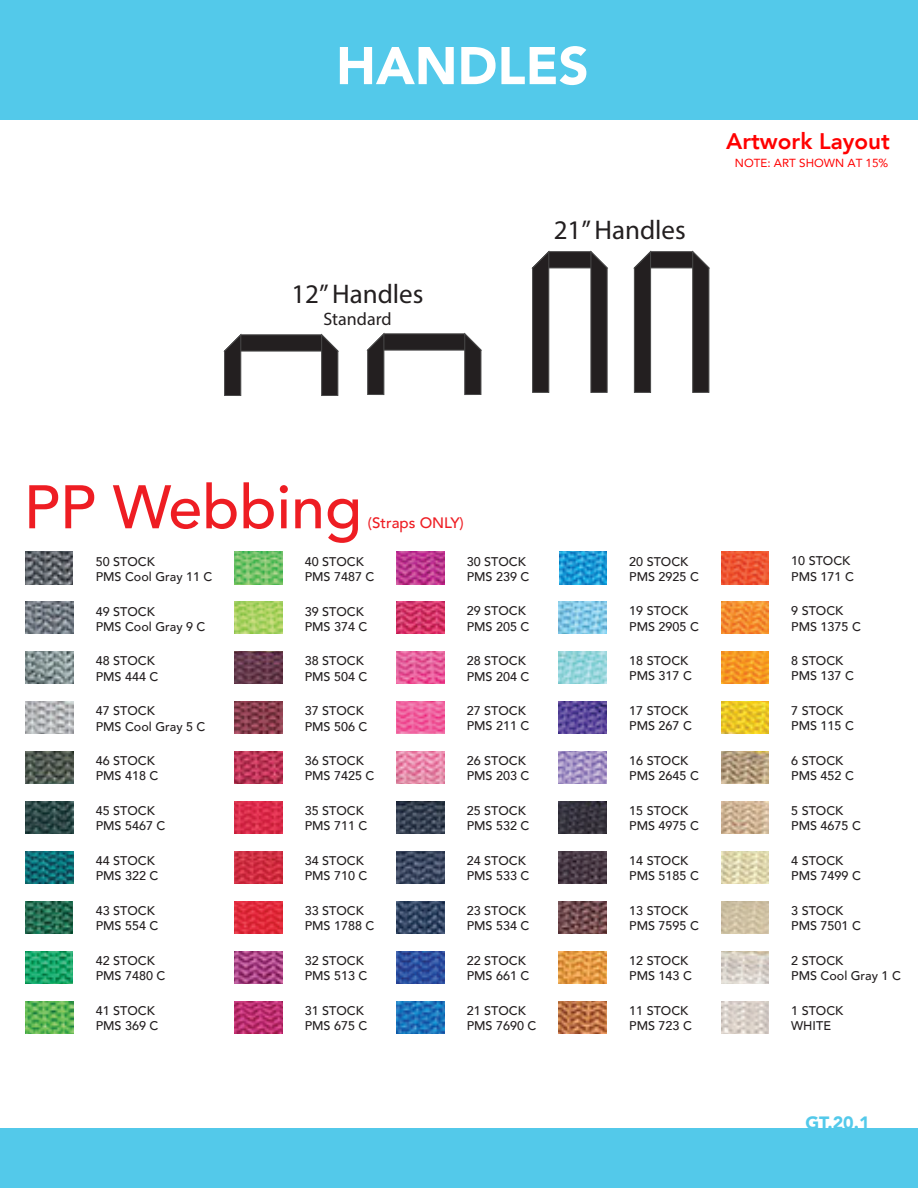
<style>
.page{position:relative;width:918px;height:1188px;background:#fff}
.page>*{position:absolute;margin:0;border:0;box-sizing:border-box;transform-origin:0 0}
.t1{font:500 60.75px "Avenir";color:#ee1d23}
.t2{font:900 52.5px "Avenir";color:#fff}
.t3{font:27px "Myriad Pro";color:#231f20}
.t4{font:800 22.5px "Avenir";color:#f00}
.t5{font:18px "Myriad Pro";color:#231f20}
.t6{font:900 17.85px "Avenir";color:#53c9ea}
.t7{font:500 15.15px "Avenir";color:#ee1d23}
.t8{font:500 12.6px/15.1px "Avenir";color:#231f20}
.t9{font:11.7px "Avenir";color:#f00}
</style>
<div class="page">
<svg style="left:634px;top:251px;width:75px;height:142px"></svg>
<svg style="left:532px;top:251px;width:76px;height:142px"></svg>
<img style="left:26px;top:602px;width:47px;height:32px">
<img style="left:26px;top:652px;width:47px;height:32px">
<img style="left:25px;top:552px;width:48px;height:32px">
<img style="left:26px;top:702px;width:47px;height:32px">
<img style="left:26px;top:752px;width:47px;height:32px">
<img style="left:25px;top:802px;width:48px;height:32px">
<img style="left:25px;top:852px;width:48px;height:32px">
<img style="left:25px;top:902px;width:48px;height:32px">
<img style="left:25px;top:952px;width:48px;height:32px">
<img style="left:26px;top:1001px;width:47px;height:33px">
<img style="left:235px;top:552px;width:47px;height:32px">
<img style="left:235px;top:602px;width:47px;height:32px">
<img style="left:235px;top:652px;width:47px;height:32px">
<img style="left:235px;top:702px;width:47px;height:32px">
<img style="left:235px;top:752px;width:47px;height:32px">
<img style="left:235px;top:802px;width:47px;height:32px">
<img style="left:235px;top:852px;width:47px;height:32px">
<img style="left:235px;top:902px;width:47px;height:32px">
<img style="left:235px;top:952px;width:47px;height:32px">
<img style="left:235px;top:1001px;width:47px;height:33px">
<img style="left:397px;top:552px;width:47px;height:32px">
<img style="left:397px;top:602px;width:47px;height:32px">
<img style="left:397px;top:652px;width:47px;height:32px">
<img style="left:397px;top:702px;width:47px;height:32px">
<img style="left:397px;top:752px;width:47px;height:32px">
<img style="left:397px;top:802px;width:47px;height:32px">
<img style="left:397px;top:852px;width:47px;height:32px">
<img style="left:397px;top:902px;width:47px;height:32px">
<img style="left:397px;top:952px;width:47px;height:32px">
<img style="left:397px;top:1001px;width:47px;height:33px">
<img style="left:559px;top:552px;width:48px;height:32px">
<img style="left:559px;top:602px;width:47px;height:32px">
<img style="left:559px;top:652px;width:47px;height:32px">
<img style="left:559px;top:702px;width:47px;height:32px">
<img style="left:559px;top:752px;width:47px;height:32px">
<img style="left:559px;top:802px;width:47px;height:32px">
<img style="left:559px;top:852px;width:47px;height:32px">
<img style="left:559px;top:902px;width:47px;height:32px">
<img style="left:559px;top:952px;width:47px;height:32px">
<img style="left:559px;top:1001px;width:47px;height:33px">
<img style="left:721px;top:552px;width:48px;height:32px">
<img style="left:721px;top:602px;width:48px;height:32px">
<img style="left:721px;top:652px;width:48px;height:32px">
<img style="left:721px;top:702px;width:48px;height:32px">
<img style="left:721px;top:752px;width:48px;height:32px">
<img style="left:721px;top:802px;width:48px;height:32px">
<img style="left:721px;top:852px;width:48px;height:32px">
<img style="left:721px;top:902px;width:48px;height:32px">
<img style="left:721px;top:952px;width:48px;height:32px">
<img style="left:721px;top:1001px;width:48px;height:33px">
<svg style="left:367px;top:333px;width:114px;height:62px"></svg>
<svg style="left:224px;top:334px;width:114px;height:62px"></svg>
<div style="left:0;top:1129px;width:918px;height:59px;background:#53c9ea"></div>
<div style="left:0;top:0;width:918px;height:119px;background:#53c9ea"></div>
<h2 class="t2" style="left:336px;top:35px;width:254px">HANDLES</h2>
<h3 class="t3" style="left:291px;top:278px;width:134px">12” Handles</h3>
<h3 class="t5" style="left:323px;top:308px;width:70px">Standard</h3>
<h3 class="t3" style="left:554px;top:214px;width:134px">21” Handles</h3>
<h3 class="t4" style="left:726px;top:132px;width:165px">Artwork Layout</h3>
<p class="t9" style="left:735px;top:156px;width:155px">NOTE: ART SHOWN AT 15%</p>
<h1 class="t1" style="left:24px;top:482px;width:340px">PP Webbing</h1>
<p class="t7" style="left:368px;top:517px;width:97px">(Straps ONLY)</p>
<p class="t8" style="left:96px;top:555px;width:118px">50 STOCK<br>PMS Cool Gray 11 C</p>
<p class="t8" style="left:96px;top:605px;width:111px">49 STOCK<br>PMS Cool Gray 9 C</p>
<p class="t8" style="left:96px;top:655px;width:64px">48 STOCK<br>PMS 444 C</p>
<p class="t8" style="left:96px;top:705px;width:111px">47 STOCK<br>PMS Cool Gray 5 C</p>
<p class="t8" style="left:96px;top:755px;width:64px">46 STOCK<br>PMS 418 C</p>
<p class="t8" style="left:96px;top:805px;width:71px">45 STOCK<br>PMS 5467 C</p>
<p class="t8" style="left:96px;top:855px;width:64px">44 STOCK<br>PMS 322 C</p>
<p class="t8" style="left:96px;top:905px;width:64px">43 STOCK<br>PMS 554 C</p>
<p class="t8" style="left:96px;top:955px;width:71px">42 STOCK<br>PMS 7480 C</p>
<p class="t8" style="left:96px;top:1005px;width:64px">41 STOCK<br>PMS 369 C</p>
<p class="t8" style="left:305px;top:555px;width:71px">40 STOCK<br>PMS 7487 C</p>
<p class="t8" style="left:305px;top:605px;width:64px">39 STOCK<br>PMS 374 C</p>
<p class="t8" style="left:305px;top:655px;width:64px">38 STOCK<br>PMS 504 C</p>
<p class="t8" style="left:305px;top:705px;width:64px">37 STOCK<br>PMS 506 C</p>
<p class="t8" style="left:305px;top:755px;width:71px">36 STOCK<br>PMS 7425 C</p>
<p class="t8" style="left:305px;top:805px;width:64px">35 STOCK<br>PMS 711 C</p>
<p class="t8" style="left:305px;top:855px;width:64px">34 STOCK<br>PMS 710 C</p>
<p class="t8" style="left:305px;top:905px;width:71px">33 STOCK<br>PMS 1788 C</p>
<p class="t8" style="left:305px;top:955px;width:64px">32 STOCK<br>PMS 513 C</p>
<p class="t8" style="left:305px;top:1005px;width:64px">31 STOCK<br>PMS 675 C</p>
<p class="t8" style="left:467px;top:555px;width:64px">30 STOCK<br>PMS 239 C</p>
<p class="t8" style="left:467px;top:605px;width:64px">29 STOCK<br>PMS 205 C</p>
<p class="t8" style="left:467px;top:655px;width:64px">28 STOCK<br>PMS 204 C</p>
<p class="t8" style="left:467px;top:705px;width:64px">27 STOCK<br>PMS 211 C</p>
<p class="t8" style="left:467px;top:755px;width:64px">26 STOCK<br>PMS 203 C</p>
<p class="t8" style="left:467px;top:805px;width:64px">25 STOCK<br>PMS 532 C</p>
<p class="t8" style="left:467px;top:855px;width:64px">24 STOCK<br>PMS 533 C</p>
<p class="t8" style="left:467px;top:905px;width:64px">23 STOCK<br>PMS 534 C</p>
<p class="t8" style="left:467px;top:955px;width:64px">22 STOCK<br>PMS 661 C</p>
<p class="t8" style="left:467px;top:1005px;width:71px">21 STOCK<br>PMS 7690 C</p>
<p class="t8" style="left:629px;top:555px;width:71px">20 STOCK<br>PMS 2925 C</p>
<p class="t8" style="left:629px;top:605px;width:71px">19 STOCK<br>PMS 2905 C</p>
<p class="t8" style="left:629px;top:655px;width:64px">18 STOCK<br>PMS 317 C</p>
<p class="t8" style="left:629px;top:705px;width:64px">17 STOCK<br>PMS 267 C</p>
<p class="t8" style="left:629px;top:755px;width:71px">16 STOCK<br>PMS 2645 C</p>
<p class="t8" style="left:629px;top:805px;width:71px">15 STOCK<br>PMS 4975 C</p>
<p class="t8" style="left:629px;top:855px;width:71px">14 STOCK<br>PMS 5185 C</p>
<p class="t8" style="left:629px;top:905px;width:71px">13 STOCK<br>PMS 7595 C</p>
<p class="t8" style="left:629px;top:955px;width:64px">12 STOCK<br>PMS 143 C</p>
<p class="t8" style="left:629px;top:1005px;width:64px">11 STOCK<br>PMS 723 C</p>
<p class="t8" style="left:791px;top:555px;width:64px">10 STOCK<br>PMS 171 C</p>
<p class="t8" style="left:791px;top:605px;width:71px">9 STOCK<br>PMS 1375 C</p>
<p class="t8" style="left:791px;top:655px;width:64px">8 STOCK<br>PMS 137 C</p>
<p class="t8" style="left:791px;top:705px;width:64px">7 STOCK<br>PMS 115 C</p>
<p class="t8" style="left:791px;top:755px;width:64px">6 STOCK<br>PMS 452 C</p>
<p class="t8" style="left:791px;top:805px;width:71px">5 STOCK<br>PMS 4675 C</p>
<p class="t8" style="left:791px;top:855px;width:71px">4 STOCK<br>PMS 7499 C</p>
<p class="t8" style="left:791px;top:905px;width:71px">3 STOCK<br>PMS 7501 C</p>
<p class="t8" style="left:791px;top:955px;width:111px">2 STOCK<br>PMS Cool Gray 1 C</p>
<p class="t8" style="left:791px;top:1004px;width:54px">1 STOCK<br>WHITE</p>
<h3 class="t6" style="left:805px;top:1112px;width:66px">GT.20.1</h3>
</div>
